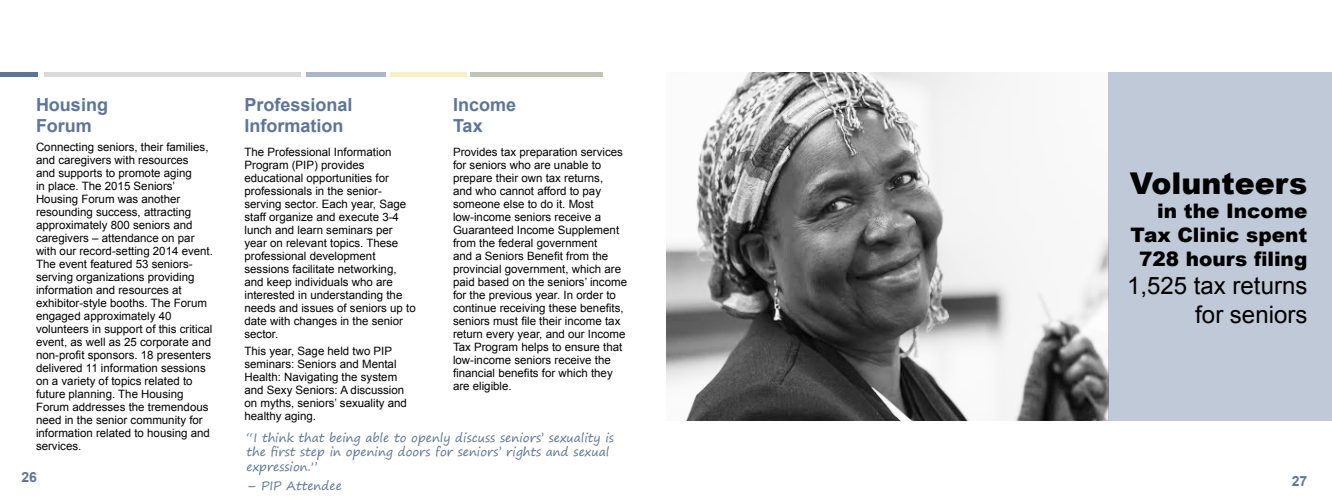
<style>
.page{position:relative;width:1332px;height:504px;background:#fff}
.page>*{position:absolute;margin:0;border:0;box-sizing:border-box;transform-origin:0 0}
.t1{font:900 30px "Arial";color:#000}
.t2{font:24px/28.8px "Arial";color:#000;text-align:right}
.t3{font:900 20px/24px "Arial";color:#000;text-align:right}
.t4{font:700 18px/21.6px "Arial";color:#5c7598}
.t5{font:700 14px "Arial";color:#5c7598}
.t6{font:12px/14.4px "Segoe Print";color:#5c7598}
.t7{font:11.5px/13px "Arial";color:#000}
</style>
<div class="page">
<hr style="left:390px;top:73px;width:77px;height:4px;background:#f7f0c7">
<hr style="left:471px;top:73px;width:132px;height:4px;background:#c2c4b6">
<hr style="left:0;top:73px;width:37px;height:4px;background:#5c7598">
<hr style="left:306px;top:73px;width:80px;height:4px;background:#abb7c8">
<hr style="left:45px;top:73px;width:256px;height:4px;background:#dadadb">
<img style="left:666px;top:73px;width:442px;height:348px">
<div style="left:1108px;top:73px;width:224px;height:348px;background:#bfc9d7"></div>
<h3 class="t4" style="left:244px;top:94px;width:110px">Professional<br>Information</h3>
<p class="t7" style="left:244px;top:146px;width:173px">The Professional Information<br>Program (PIP) provides educational opportunities for professionals in the senior&shy;serving sector. Each year, Sage staff organize and execute 3-4 lunch and learn seminars per year on relevant topics. These professional development sessions facilitate networking, and keep individuals who are interested in understanding the needs and issues of seniors up to date with changes in the senior sector.</p>
<p class="t7" style="left:244px;top:344px;width:164px">This year, Sage held two PIP seminars: Seniors and Mental<br>Health: Navigating the system and Sexy Seniors: A discussion on myths, seniors’ sexuality and healthy aging.</p>
<h3 class="t4" style="left:36px;top:94px;width:73px">Housing<br>Forum</h3>
<p class="t7" style="left:36px;top:141px;width:179px">Connecting seniors, their families, and caregivers with resources<br>and supports to promote aging<br>in place. The 2015 Seniors’<br>Housing Forum was another resounding success, attracting approximately 800 seniors and caregivers – attendance on par with our record-setting 2014 event.<br>The event featured 53 seniors&shy;serving organizations providing information and resources at exhibitor-style booths. The Forum engaged approximately 40 volunteers in support of this critical event, as well as 25 corporate and non-profit sponsors. 18 presenters delivered 11 information sessions on a variety of topics related to future planning. The Housing<br>Forum addresses the tremendous need in the senior community for information related to housing and services.</p>
<h3 class="t4" style="left:453px;top:94px;width:65px">Income<br>Tax</h3>
<p class="t7" style="left:453px;top:146px;width:176px">Provides tax preparation services for seniors who are unable to prepare their own tax returns,<br>and who cannot afford to pay someone else to do it. Most low-income seniors receive a<br>Guaranteed Income Supplement from the federal government<br>and a Seniors Benefit from the provincial government, which are paid based on the seniors’ income for the previous year. In order to continue receiving these benefits, seniors must file their income tax return every year, and our Income<br>Tax Program helps to ensure that low-income seniors receive the financial benefits for which they are eligible.</p>
<h1 class="t1" style="left:1130px;top:161px;width:179px">Volunteers</h1>
<h3 class="t3" style="left:1131px;top:198px;width:178px">in the Income<br>Tax Clinic spent<br>728 hours filing</h3>
<h2 class="t2" style="left:1127px;top:272px;width:182px">1,525 tax returns for seniors</h2>
<p class="t6" style="left:247px;top:430px;width:369px">“I think that being able to openly discuss seniors’ sexuality is the first step in opening doors for seniors’ rights and sexual expression.”</p>
<p class="t6" style="left:247px;top:478px;width:97px">– PIP Attendee</p>
<p class="t5" style="left:21px;top:468px;width:17px">26</p>
<p class="t5" style="left:1292px;top:472px;width:17px">27</p>
</div>
